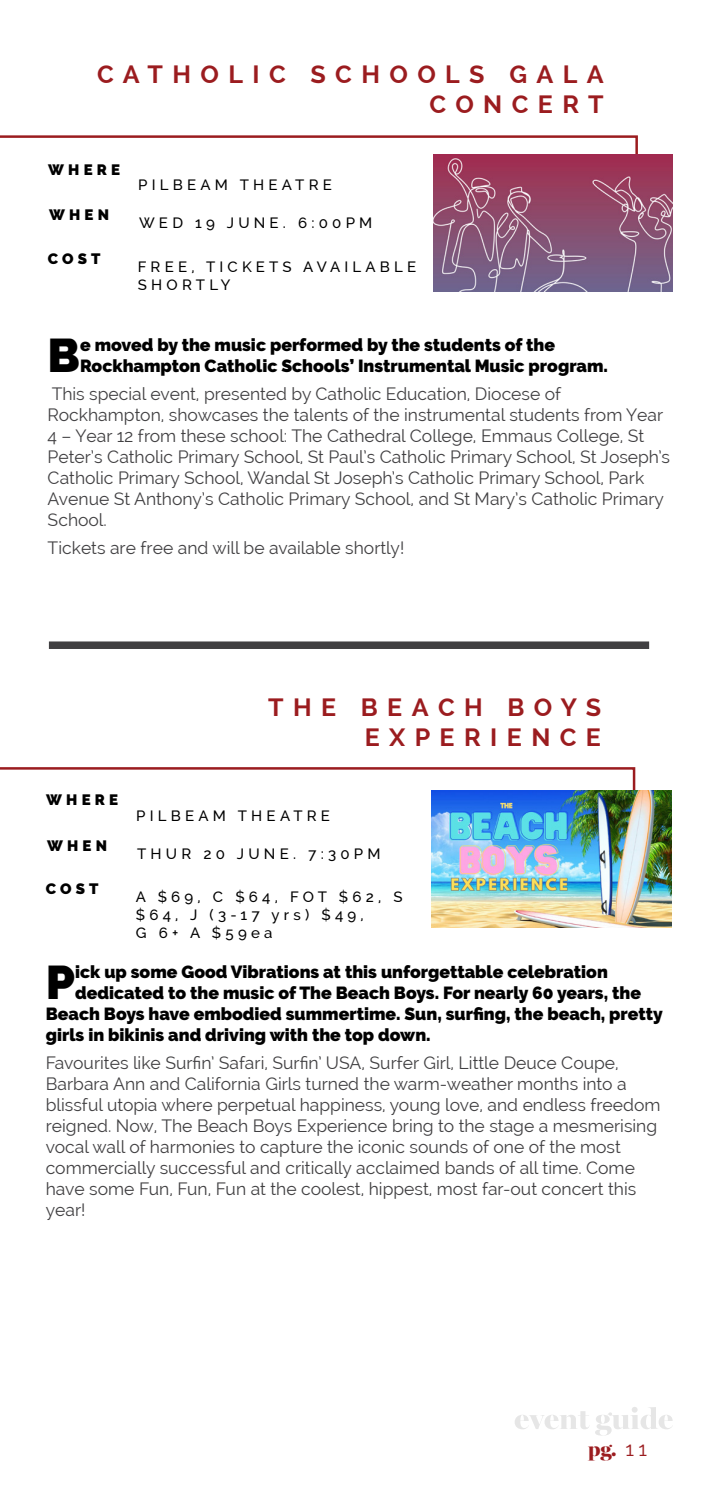
<style>
.page{position:relative;width:702px;height:1489px;background:#fff}
.page>*{position:absolute;margin:0;border:0;box-sizing:border-box;transform-origin:0 0}
.t1{font:900 47px "Raleway";color:#000}
.t2{font:700 25px/30px "Raleway";letter-spacing:.375em;color:#9b1c1f;text-align:right}
.t3{font:900 20px "Miller Banner";color:#9b1c1f}
.t4{font:17.5px/21px "Raleway";color:#414042}
.t5{font:900 17.5px/21px "Raleway";color:#000}
.t6{font:500 15px/18px "Raleway";letter-spacing:.28em;color:#000}
.t7{font:900 15px "Raleway";letter-spacing:.28em;color:#000}
.s1{font-family:"Raleway";font-weight:400}
</style>
<div class="page">
<svg style="left:515px;top:1407px;width:158px;height:28px"></svg>
<svg style="left:0;top:767px;width:636px;height:23px"></svg>
<svg style="left:0;top:135px;width:639px;height:20px"></svg>
<img style="left:431px;top:790px;width:240px;height:137px">
<img style="left:433px;top:155px;width:240px;height:136px">
<div style="left:49px;top:641px;width:600px;height:8px;background:#414042"></div>
<h2 class="t2" style="left:97px;top:60px;width:508px">CATHOLIC SCHOOLS GALA<br>CONCERT</h2>
<p class="t7" style="left:48px;top:161px;width:73px">WHERE</p>
<p class="t7" style="left:49px;top:206px;width:61px">WHEN</p>
<p class="t7" style="left:48px;top:249px;width:54px">COST</p>
<p class="t6" style="left:138px;top:176px;width:195px">PILBEAM THEATRE</p>
<p class="t6" style="left:139px;top:214px;width:235px">WED 19 JUNE. 6:00PM</p>
<p class="t6" style="left:138px;top:257px;width:280px">FREE, TICKETS AVAILABLE<br>SHORTLY</p>
<h1 class="t1" style="left:48px;top:328px;width:34px">B</h1>
<p class="t5" style="left:80px;top:334px;width:529px">e moved by the music performed by the students of the<br>Rockhampton Catholic Schools’ Instrumental Music program.</p>
<p class="t4" style="left:48px;top:383px;width:624px">This special event, presented by Catholic Education, Diocese of Rockhampton, showcases the talents of the instrumental students from Year 4 – Year 12 from these school: The Cathedral College, Emmaus College, St Peter’s Catholic Primary School, St Paul’s Catholic Primary School, St Joseph’s Catholic Primary School, Wandal St Joseph’s Catholic Primary School, Park Avenue St Anthony’s Catholic Primary School, and St Mary’s Catholic Primary School.</p>
<p class="t4" style="left:48px;top:537px;width:358px">Tickets are free and will be available shortly!</p>
<h2 class="t2" style="left:268px;top:692px;width:334px">THE BEACH BOYS<br>EXPERIENCE</h2>
<p class="t7" style="left:46px;top:791px;width:73px">WHERE</p>
<p class="t7" style="left:47px;top:836px;width:61px">WHEN</p>
<p class="t7" style="left:46px;top:880px;width:54px">COST</p>
<p class="t6" style="left:136px;top:806px;width:195px">PILBEAM THEATRE</p>
<p class="t6" style="left:137px;top:844px;width:245px">THUR 20 JUNE. 7:30PM</p>
<p class="t6" style="left:136px;top:887px;width:268px">A $69, C $64, FOT $62, S $64, J (3-17 yrs) $49,<br>G 6+ A $59ea</p>
<h1 class="t1" style="left:46px;top:954px;width:31px">P</h1>
<p class="t5" style="left:75px;top:961px;width:534px">ick up some Good Vibrations at this unforgettable celebration</p>
<p class="t5" style="left:75px;top:982px;width:567px">dedicated to the music of The Beach Boys. For nearly 60 years, the</p>
<p class="t5" style="left:46px;top:1003px;width:618px">Beach Boys have embodied summertime. Sun, surfing, the beach, pretty</p>
<p class="t5" style="left:46px;top:1024px;width:386px">girls in bikinis and driving with the top down.</p>
<p class="t4" style="left:46px;top:1052px;width:616px">Favourites like Surfin’ Safari, Surfin’ USA, Surfer Girl, Little Deuce Coupe, Barbara Ann and California Girls turned the warm-weather months into a blissful utopia where perpetual happiness, young love, and endless freedom reigned. Now, The Beach Boys Experience bring to the stage a mesmerising vocal wall of harmonies to capture the iconic sounds of one of the most commercially successful and critically acclaimed bands of all time. Come have some Fun, Fun, Fun at the coolest, hippest, most far-out concert this year!</p>
<p class="t3" style="left:588px;top:1436px;width:60px">pg. <span class="s1">11</span></p>
</div>
